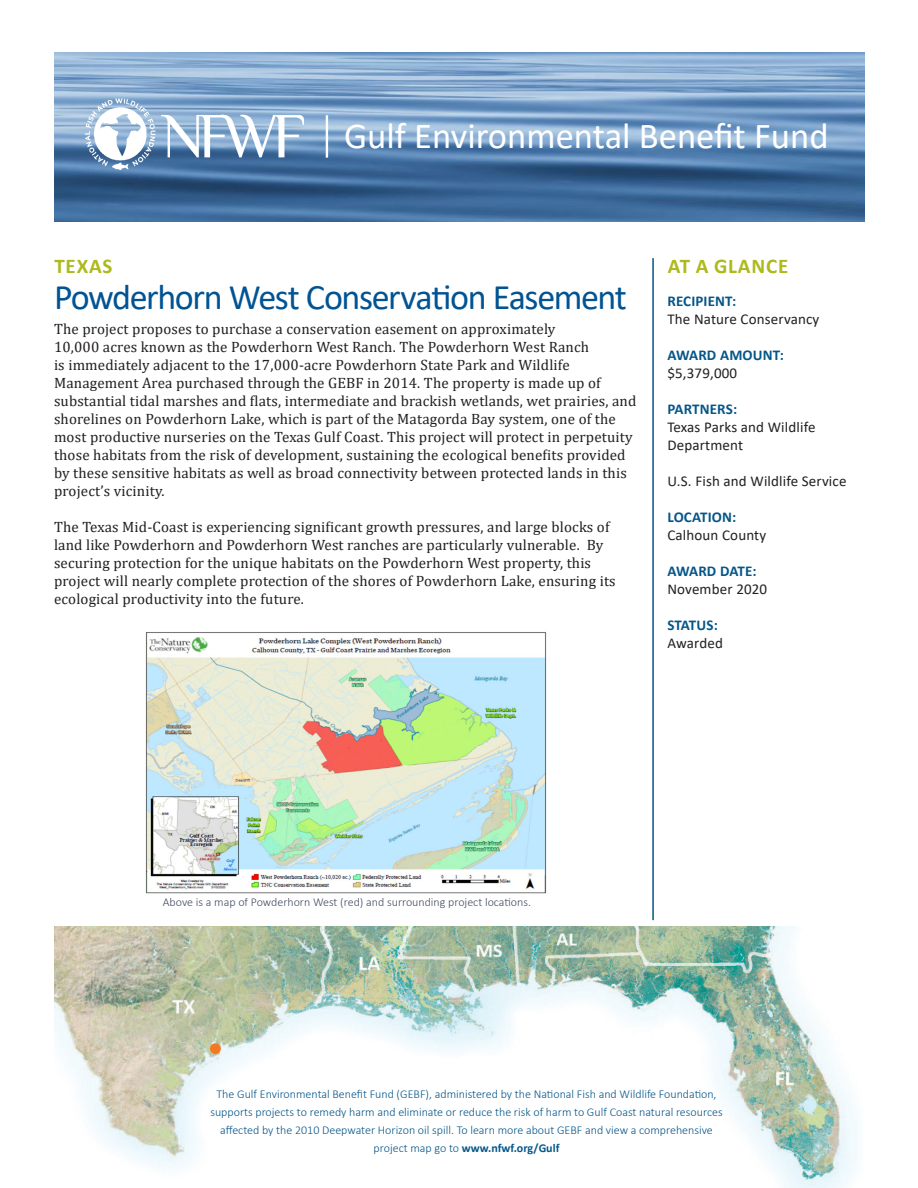
<style>
.page{position:relative;width:918px;height:1188px;background:#fff}
.page>*{position:absolute;margin:0;border:0;box-sizing:border-box;transform-origin:0 0}
.t1{font:36.6px "Calibri";color:#fff}
.t2{font:36px "Calibri";letter-spacing:-.04em;color:#015393}
.t3{font:700 21px "Calibri";letter-spacing:.04em;color:#aeb91c}
.t4{font:15px/18px "Cambria";letter-spacing:.01em;color:#231f20}
.t5{font:15px/18px "Calibri";letter-spacing:.01em;color:#231f20}
.t6{font:700 15px "Calibri";letter-spacing:.01em;color:#055689}
.t7{font:700 15px "Calibri";letter-spacing:-.015em;color:#055689}
.t8{font:300 12px/18px "Calibri";color:#055689;text-align:center}
.t9{font:300 12px "Calibri";color:#454c65}
.s1{font-weight:700}
</style>
<div class="page">
<img style="left:54px;top:927px;width:803px;height:261px">
<hr style="left:652px;top:258px;width:2px;height:662px;background:#055689">
<img style="left:54px;top:53px;width:810px;height:168px">
<img style="left:86px;top:99px;width:217px;height:71px">
<hr style="left:326px;top:115px;width:2px;height:43px;background:#fff">
<div style="left:210px;top:1043px;width:11px;height:11px;background:#f47721;border-radius:50%"></div>
<img style="left:145px;top:632px;width:402px;height:262px">
<p class="t1" style="left:344px;top:110px;width:486px">Gulf Environmental Benefit Fund</p>
<p class="t3" style="left:54px;top:251px;width:60px">TEXAS</p>
<p class="t3" style="left:668px;top:251px;width:122px">AT A GLANCE</p>
<p class="t6" style="left:667px;top:290px;width:70px">RECIPIENT:</p>
<p class="t5" style="left:667px;top:310px;width:153px">The Nature Conservancy</p>
<p class="t6" style="left:667px;top:344px;width:118px">AWARD AMOUNT:</p>
<p class="t5" style="left:667px;top:364px;width:71px">$5,379,000</p>
<p class="t6" style="left:667px;top:398px;width:71px">PARTNERS:</p>
<p class="t5" style="left:667px;top:418px;width:150px">Texas Parks and Wildlife<br>Department</p>
<p class="t5" style="left:667px;top:472px;width:181px">U.S. Fish and Wildlife Service</p>
<p class="t6" style="left:667px;top:506px;width:70px">LOCATION:</p>
<p class="t5" style="left:667px;top:526px;width:100px">Calhoun County</p>
<p class="t7" style="left:667px;top:560px;width:91px">AWARD DATE:</p>
<p class="t5" style="left:667px;top:580px;width:101px">November 2020</p>
<p class="t6" style="left:667px;top:614px;width:52px">STATUS:</p>
<p class="t5" style="left:667px;top:634px;width:57px">Awarded</p>
<p class="t2" style="left:54px;top:272px;width:574px">Powderhorn West Conservation Easement</p>
<p class="t4" style="left:54px;top:319px;width:584px">The project proposes to purchase a conservation easement on approximately<br>10,000 acres known as the Powderhorn West Ranch. The Powderhorn West Ranch<br>is immediately adjacent to the 17,000-acre Powderhorn State Park and Wildlife Management Area purchased through the GEBF in 2014. The property is made up of substantial tidal marshes and flats, intermediate and brackish wetlands, wet prairies, and shorelines on Powderhorn Lake, which is part of the Matagorda Bay system, one of the most productive nurseries on the Texas Gulf Coast. This project will protect in perpetuity those habitats from the risk of development, sustaining the ecological benefits provided by these sensitive habitats as well as broad connectivity between protected lands in this project’s vicinity.</p>
<p class="t4" style="left:54px;top:517px;width:563px">The Texas Mid-Coast is experiencing significant growth pressures, and large blocks of land like Powderhorn and Powderhorn West ranches are particularly vulnerable. By securing protection for the unique habitats on the Powderhorn West property, this project will nearly complete protection of the shores of Powderhorn Lake, ensuring its ecological productivity into the future.</p>
<p class="t9" style="left:163px;top:895px;width:370px">Above is a map of Powderhorn West (red) and surrounding project locations.</p>
<p class="t8" style="left:210px;top:1085px;width:514px">The Gulf Environmental Benefit Fund (GEBF), administered by the National Fish and Wildlife Foundation, supports projects to remedy harm and eliminate or reduce the risk of harm to Gulf Coast natural resources affected by the 2010 Deepwater Horizon oil spill. To learn more about GEBF and view a comprehensive project map go to <span class="s1">www.nfwf.org/Gulf</span></p>
</div>
